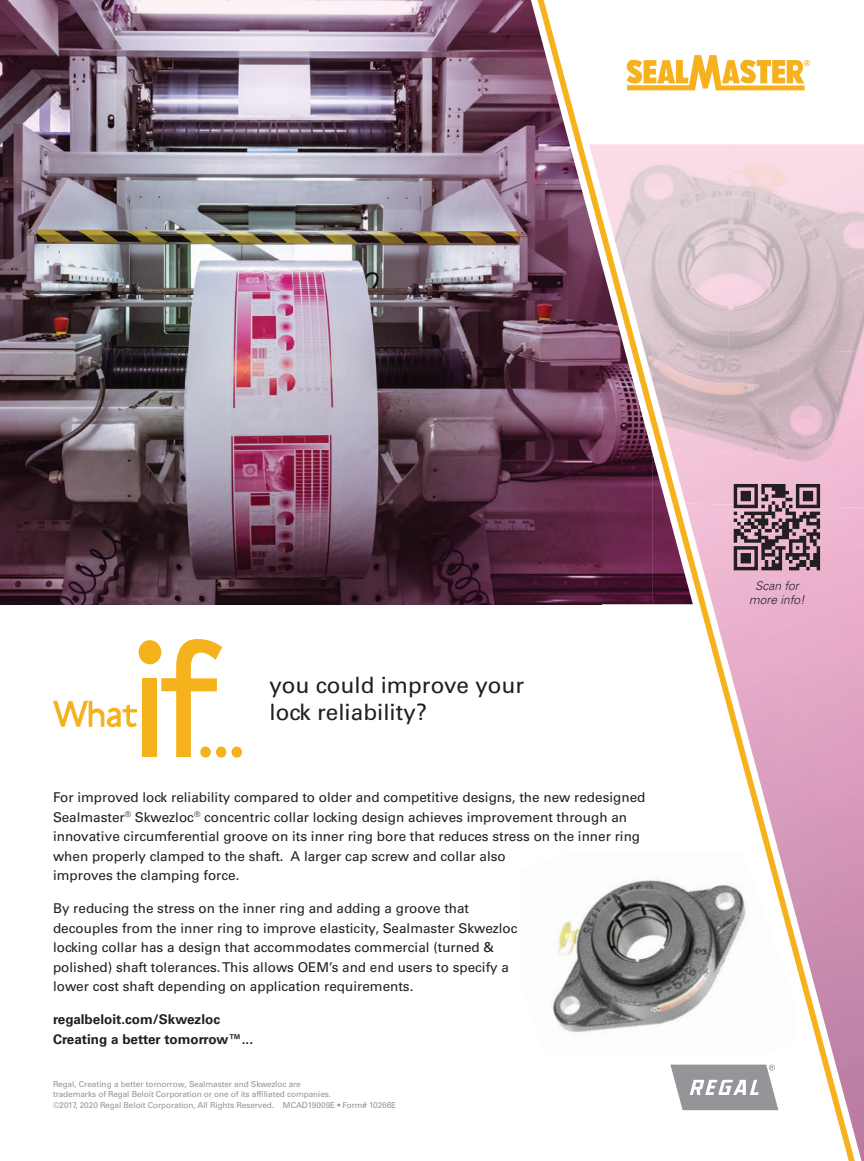
<style>
.page{position:relative;width:864px;height:1161px;background:#fff}
.page>*{position:absolute;margin:0;border:0;box-sizing:border-box;transform-origin:0 0}
.t1{font:22.5px/27px "Univers LT Std";color:#231f20}
.t2{font:13.5px/19.5px "Univers LT Std";color:#231f20}
.t3{font:700 13.5px/19.5px "Univers LT Std";color:#231f20}
.t4{font:italic 300 12px/14.4px "Univers LT Std";color:#231f20;text-align:center}
.t5{font:8.25px/9.9px "Univers LT Std";letter-spacing:-.01em;color:#939598}
</style>
<div class="page">
<img style="left:0;top:0;width:513px;height:142px">
<img style="left:0;top:142px;width:513px;height:462px">
<svg style="left:53px;top:639px;width:173px;height:119px"></svg>
<svg style="left:232px;top:746px;width:10px;height:12px"></svg>
<svg style="left:513px;top:0;width:351px;height:1160px"></svg>
<svg style="left:530px;top:0;width:333px;height:1161px"></svg>
<img style="left:520px;top:853px;width:276px;height:202px">
<svg style="left:734px;top:484px;width:86px;height:86px;background:#806672"></svg>
<h1 class="t1" style="left:269px;top:672px;width:256px">you could improve your lock reliability?</h1>
<p class="t2" style="left:53px;top:788px;width:594px">For improved lock reliability compared to older and competitive designs, the new redesigned Sealmaster<sup>®</sup> Skwezloc<sup>®</sup> concentric collar locking design achieves improvement through an innovative circumferential groove on its inner ring bore that reduces stress on the inner ring when properly clamped to the shaft. A larger cap screw and collar also<br>improves the clamping force.</p>
<p class="t2" style="left:53px;top:899px;width:466px">By reducing the stress on the inner ring and adding a groove that decouples from the inner ring to improve elasticity, Sealmaster Skwezloc locking collar has a design that accommodates commercial (turned &amp; polished) shaft tolerances. This allows OEM’s and end users to specify a lower cost shaft depending on application requirements.</p>
<p class="t3" style="left:53px;top:1010px;width:202px">regalbeloit.com/Skwezloc<br>Creating a better tomorrow™...</p>
<p class="t5" style="left:53px;top:1079px;width:280px">Regal, Creating a better tomorrow, Sealmaster and Skwezloc are trademarks of Regal Beloit Corporation or one of its affiliated companies.</p>
<p class="t5" style="left:53px;top:1100px;width:345px">©2017, 2020 Regal Beloit Corporation, All Rights Reserved. MCAD19009E • Form# 10266E</p>
<p class="t4" style="left:749px;top:579px;width:57px">Scan for more info!</p>
</div>
